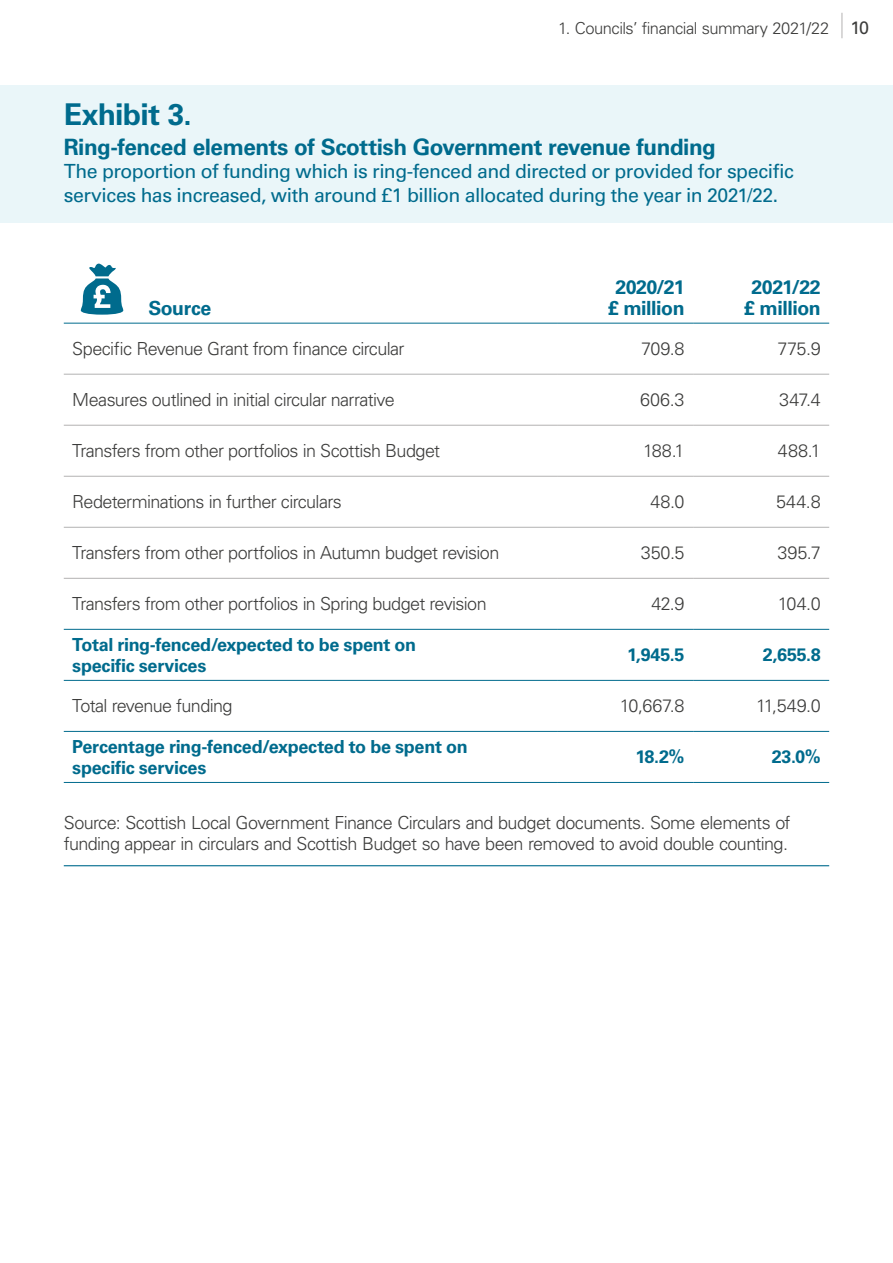
<style>
.page{position:relative;width:893px;height:1263px;background:#fff}
.page>*{position:absolute;margin:0;border:0;box-sizing:border-box;transform-origin:0 0}
.AS-P24-Exhibit_numbe{font:700 30px "Univers LT Pro 65";letter-spacing:-.02em;color:#006b8d}
.AS-P24-Exhibit_numbe-2{font:700 22.5px "Univers LT Pro 65";letter-spacing:-.02em;color:#006b8d}
.AS-P26-Exhibit_lead{font:19.5px/23.4px "Univers LT Pro 55 Roman";letter-spacing:-.025em;color:#006b8d}
.AS-T02r-Tble_subhead{font:700 19.5px/21px "Univers LT Pro 65";letter-spacing:-.025em;color:#006b8d;text-align:center}
.AS-T01-Table_header{font:700 19.5px "Univers LT Pro 65";letter-spacing:-.025em;color:#006b8d}
.AS-T04-Table_text{font:300 18px "Univers LT Pro 45";letter-spacing:-.035em;color:#3c3c3b}
.AS-P29-Exhibit_sourc{font:300 18px/21.6px "Univers LT Pro 45";letter-spacing:-.035em;color:#3c3c3b}
.AS-T02-Table_subhead{font:700 18px/21px "Univers LT Pro 65";letter-spacing:-.015em;color:#006b8d}
.AS-T11-Table_right{font:300 18px "Univers LT Pro 45";letter-spacing:-.005em;color:#3c3c3b}
.AS-T02r-Tble_subhead-2{font:700 18px "Univers LT Pro 65";letter-spacing:-.015em;color:#006b8d}
.t1{font:300 16.5px "Univers LT Pro 45";letter-spacing:-.03em;color:#3c3c3b}
.s1{font-family:"Univers LT Pro 55 Roman";font-weight:400;font-size:18px}
</style>
<div class="page">
<svg style="left:842px;top:13px;width:1px;height:25px"></svg>
<div style="left:0;top:85px;width:893px;height:87px;background:#eaf6f9"></div>
<div style="left:0;top:147px;width:893px;height:76px;background:#eaf6f9"></div>
<hr style="left:64px;top:865px;width:765px;height:1px;background:#006b8d">
<svg style="left:64px;top:263px;width:765px;height:60px"></svg>
<hr style="left:64px;top:374px;width:493px;height:1px;background:#b3b2b2">
<hr style="left:557px;top:374px;width:136px;height:1px;background:#b3b2b2">
<hr style="left:693px;top:374px;width:136px;height:1px;background:#b3b2b2">
<hr style="left:64px;top:425px;width:493px;height:1px;background:#b3b2b2">
<hr style="left:557px;top:425px;width:136px;height:1px;background:#b3b2b2">
<hr style="left:693px;top:425px;width:136px;height:1px;background:#b3b2b2">
<hr style="left:64px;top:476px;width:493px;height:1px;background:#b3b2b2">
<hr style="left:557px;top:476px;width:136px;height:1px;background:#b3b2b2">
<hr style="left:693px;top:476px;width:136px;height:1px;background:#b3b2b2">
<hr style="left:64px;top:527px;width:493px;height:1px;background:#b3b2b2">
<hr style="left:557px;top:527px;width:136px;height:1px;background:#b3b2b2">
<hr style="left:693px;top:527px;width:136px;height:1px;background:#b3b2b2">
<hr style="left:64px;top:578px;width:493px;height:1px;background:#b3b2b2">
<hr style="left:557px;top:578px;width:136px;height:1px;background:#b3b2b2">
<hr style="left:693px;top:578px;width:136px;height:1px;background:#b3b2b2">
<hr style="left:64px;top:629px;width:493px;height:1px;background:#006b8d">
<hr style="left:557px;top:629px;width:136px;height:1px;background:#006b8d">
<hr style="left:693px;top:629px;width:136px;height:1px;background:#006b8d">
<hr style="left:64px;top:680px;width:493px;height:1px;background:#006b8d">
<hr style="left:557px;top:680px;width:136px;height:1px;background:#006b8d">
<hr style="left:693px;top:680px;width:136px;height:1px;background:#006b8d">
<hr style="left:64px;top:731px;width:493px;height:1px;background:#006b8d">
<hr style="left:557px;top:731px;width:136px;height:1px;background:#006b8d">
<hr style="left:693px;top:731px;width:136px;height:1px;background:#006b8d">
<hr style="left:64px;top:782px;width:493px;height:1px;background:#006b8d">
<hr style="left:557px;top:782px;width:136px;height:1px;background:#006b8d">
<hr style="left:693px;top:782px;width:136px;height:1px;background:#006b8d">
<hr style="left:64px;top:323px;width:493px;height:1px;background:#006b8d">
<hr style="left:557px;top:323px;width:136px;height:1px;background:#006b8d">
<hr style="left:693px;top:323px;width:136px;height:1px;background:#006b8d">
<svg style="left:81px;top:264px;width:42px;height:51px"></svg>
<p class="t1" style="left:558px;top:17px;width:313px">1. Councils’ financial summary 2021/22 <span class="s1">10</span></p>
<p class="AS-P24-Exhibit_numbe" style="left:64px;top:93px;width:129px">Exhibit 3.</p>
<p class="AS-P24-Exhibit_numbe-2" style="left:64px;top:131px;width:654px">Ring-fenced elements of Scottish Government revenue funding</p>
<p class="AS-P26-Exhibit_lead" style="left:64px;top:159px;width:732px">The proportion of funding which is ring-fenced and directed or provided for specific services has increased, with around £1 billion allocated during the year in 2021/22.</p>
<p class="AS-T01-Table_header" style="left:148px;top:294px;width:65px">Source</p>
<p class="AS-T02r-Tble_subhead" style="left:608px;top:275px;width:78px">2020/21 £ million</p>
<p class="AS-T02r-Tble_subhead" style="left:744px;top:275px;width:78px">2021/22 £ million</p>
<p class="AS-T04-Table_text" style="left:72px;top:337px;width:334px">Specific Revenue Grant from finance circular</p>
<p class="AS-T11-Table_right" style="left:641px;top:337px;width:45px">709.8</p>
<p class="AS-T11-Table_right" style="left:777px;top:337px;width:45px">775.9</p>
<p class="AS-T04-Table_text" style="left:72px;top:388px;width:324px">Measures outlined in initial circular narrative</p>
<p class="AS-T11-Table_right" style="left:640px;top:388px;width:46px">606.3</p>
<p class="AS-T11-Table_right" style="left:779px;top:388px;width:43px">347.4</p>
<p class="AS-T04-Table_text" style="left:72px;top:439px;width:369px">Transfers from other portfolios in Scottish Budget</p>
<p class="AS-T11-Table_right" style="left:643px;top:439px;width:43px">188.1</p>
<p class="AS-T11-Table_right" style="left:778px;top:439px;width:44px">488.1</p>
<p class="AS-T04-Table_text" style="left:72px;top:490px;width:271px">Redeterminations in further circulars</p>
<p class="AS-T11-Table_right" style="left:650px;top:490px;width:36px">48.0</p>
<p class="AS-T11-Table_right" style="left:776px;top:490px;width:46px">544.8</p>
<p class="AS-T04-Table_text" style="left:72px;top:541px;width:429px">Transfers from other portfolios in Autumn budget revision</p>
<p class="AS-T11-Table_right" style="left:641px;top:541px;width:45px">350.5</p>
<p class="AS-T11-Table_right" style="left:777px;top:541px;width:45px">395.7</p>
<p class="AS-T04-Table_text" style="left:72px;top:592px;width:416px">Transfers from other portfolios in Spring budget revision</p>
<p class="AS-T11-Table_right" style="left:651px;top:592px;width:35px">42.9</p>
<p class="AS-T11-Table_right" style="left:778px;top:592px;width:44px">104.0</p>
<p class="AS-T02-Table_subhead" style="left:72px;top:633px;width:345px">Total ring-fenced/expected to be spent on specific services</p>
<p class="AS-T02r-Tble_subhead-2" style="left:627px;top:642px;width:59px">1,945.5</p>
<p class="AS-T02r-Tble_subhead-2" style="left:763px;top:642px;width:59px">2,655.8</p>
<p class="AS-T04-Table_text" style="left:72px;top:694px;width:162px">Total revenue funding</p>
<p class="AS-T11-Table_right" style="left:620px;top:694px;width:66px">10,667.8</p>
<p class="AS-T11-Table_right" style="left:756px;top:694px;width:66px">11,549.0</p>
<p class="AS-T02-Table_subhead" style="left:72px;top:735px;width:397px">Percentage ring-fenced/expected to be spent on specific services</p>
<p class="AS-T02r-Tble_subhead-2" style="left:636px;top:744px;width:51px">18.2%</p>
<p class="AS-T02r-Tble_subhead-2" style="left:772px;top:744px;width:50px">23.0%</p>
<p class="AS-P29-Exhibit_sourc" style="left:64px;top:811px;width:728px">Source: Scottish Local Government Finance Circulars and budget documents. Some elements of funding appear in circulars and Scottish Budget so have been removed to avoid double counting.</p>
</div>
